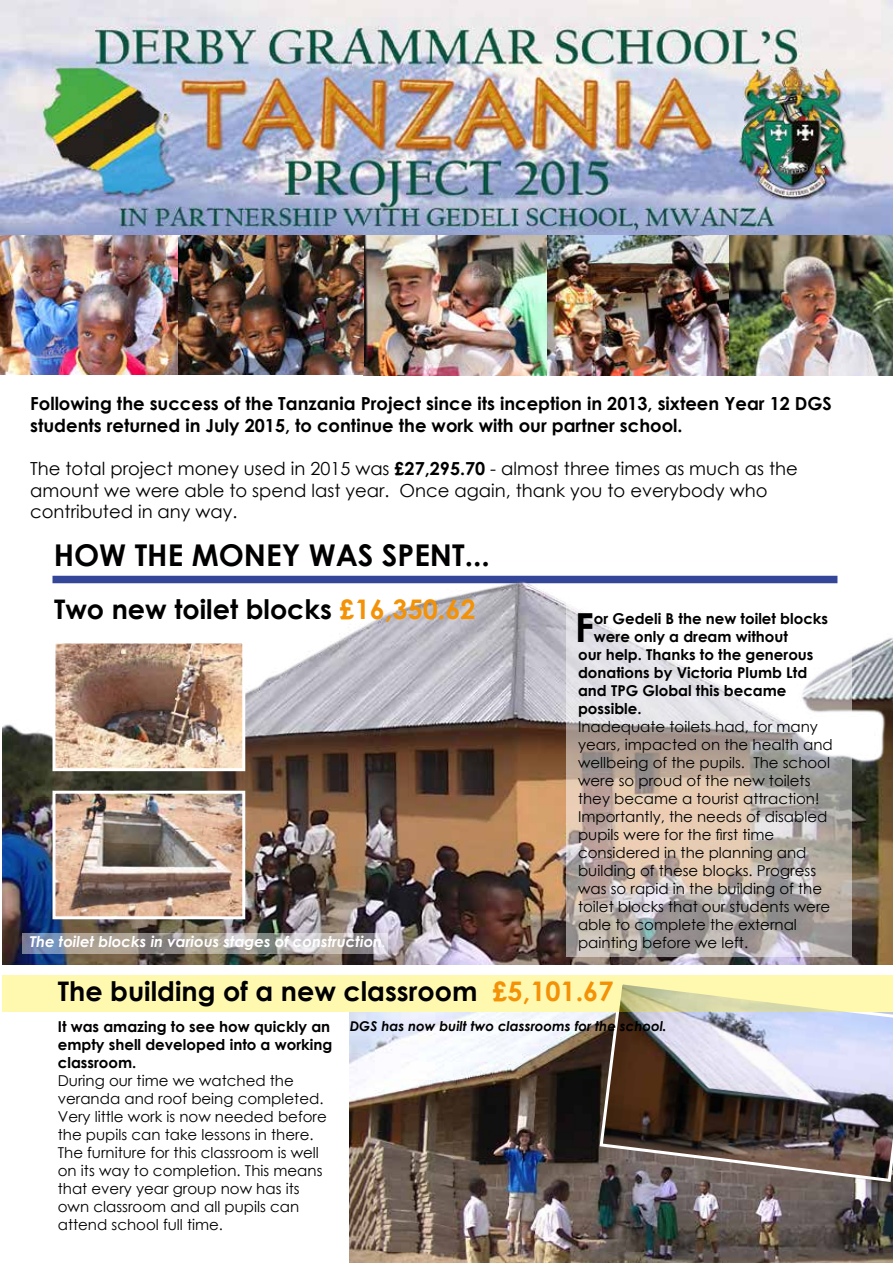
<style>
.page{position:relative;width:893px;height:1263px;background:#fff}
.page>*{position:absolute;margin:0;border:0;box-sizing:border-box;transform-origin:0 0}
.t1{font:700 40.05px "Century Gothic";color:#000}
.t2{font:700 30px "Century Gothic";color:#000}
.t3{font:700 27px "Century Gothic";color:#000}
.t4{font:18px/21.6px "Century Gothic";color:#000}
.t5{font:700 18px/21.6px "Century Gothic";color:#000}
.t6{font:15px/18px "Century Gothic";color:#000}
.t7{font:700 15px/18px "Century Gothic";color:#000}
.t8{font:italic 700 15px "Century Gothic";color:#fff}
.t9{font:italic 700 13.5px "Century Gothic";color:#000}
.s1{font-weight:700}
.s2{color:#f39207}
.s3{font-weight:400}
</style>
<div class="page">
<img style="left:0;top:0;width:893px;height:236px">
<img style="left:350px;top:1012px;width:542px;height:251px">
<img style="left:2px;top:575px;width:891px;height:389px">
<img style="left:56px;top:644px;width:185px;height:123px">
<div style="left:52px;top:640px;width:193px;height:131px;border:3px solid #fff"></div>
<img style="left:56px;top:795px;width:185px;height:120px">
<div style="left:52px;top:791px;width:193px;height:128px;border:3px solid #fff"></div>
<svg style="left:566px;top:599px;width:285px;height:358px"></svg>
<img style="left:0;top:236px;width:893px;height:139px">
<img style="left:598px;top:1012px;width:295px;height:172px">
<svg style="left:2px;top:975px;width:891px;height:37px;background:#faf4ae"></svg>
<svg style="left:22px;top:933px;width:366px;height:21px;background:#a5a2a1"></svg>
<p class="t5" style="left:30px;top:392px;width:803px">Following the success of the Tanzania Project since its inception in 2013, sixteen Year 12 DGS students returned in July 2015, to continue the work with our partner school.</p>
<p class="t4" style="left:30px;top:457px;width:769px">The total project money used in 2015 was <span class="s1">£27,295.70</span> - almost three times as much as the amount we were able to spend last year. Once again, thank you to everybody who contributed in any way.</p>
<h2 class="t2" style="left:54px;top:533px;width:438px">HOW THE MONEY WAS SPENT...</h2>
<h3 class="t3" style="left:54px;top:589px;width:423px">Two new toilet blocks <span class="s2">£16,350.62</span></h3>
<p class="t8" style="left:30px;top:930px;width:358px">The toilet blocks in various stages of construction<span class="s3">.</span></p>
<h1 class="t1" style="left:575px;top:597px;width:21px">F</h1>
<p class="t7" style="left:594px;top:609px;width:236px">or Gedeli B the new toilet blocks</p>
<p class="t7" style="left:594px;top:627px;width:196px">were only a dream without</p>
<p class="t7" style="left:578px;top:645px;width:237px">our help. Thanks to the generous</p>
<p class="t7" style="left:578px;top:663px;width:231px">donations by Victoria Plumb Ltd</p>
<p class="t7" style="left:578px;top:681px;width:210px">and TPG Global this became</p>
<p class="t7" style="left:578px;top:699px;width:65px">possible.</p>
<p class="t6" style="left:578px;top:717px;width:256px">Inadequate toilets had, for many years, impacted on the health and wellbeing of the pupils. The school were so proud of the new toilets they became a tourist attraction!<br>Importantly, the needs of disabled pupils were for the first time considered in the planning and building of these blocks. Progress was so rapid in the building of the toilet blocks that our students were able to complete the external painting before we left.</p>
<h3 class="t3" style="left:58px;top:971px;width:557px">The building of a new classroom <span class="s2">£5,101.67</span></h3>
<p class="t7" style="left:58px;top:1017px;width:276px">It was amazing to see how quickly an empty shell developed into a working classroom.</p>
<p class="t6" style="left:58px;top:1071px;width:271px">During our time we watched the veranda and roof being completed.<br>Very little work is now needed before the pupils can take lessons in there.<br>The furniture for this classroom is well on its way to completion. This means that every year group now has its own classroom and all pupils can attend school full time.</p>
<p class="t9" style="left:350px;top:1015px;width:318px">DGS has now built two classrooms for the school.</p>
</div>
